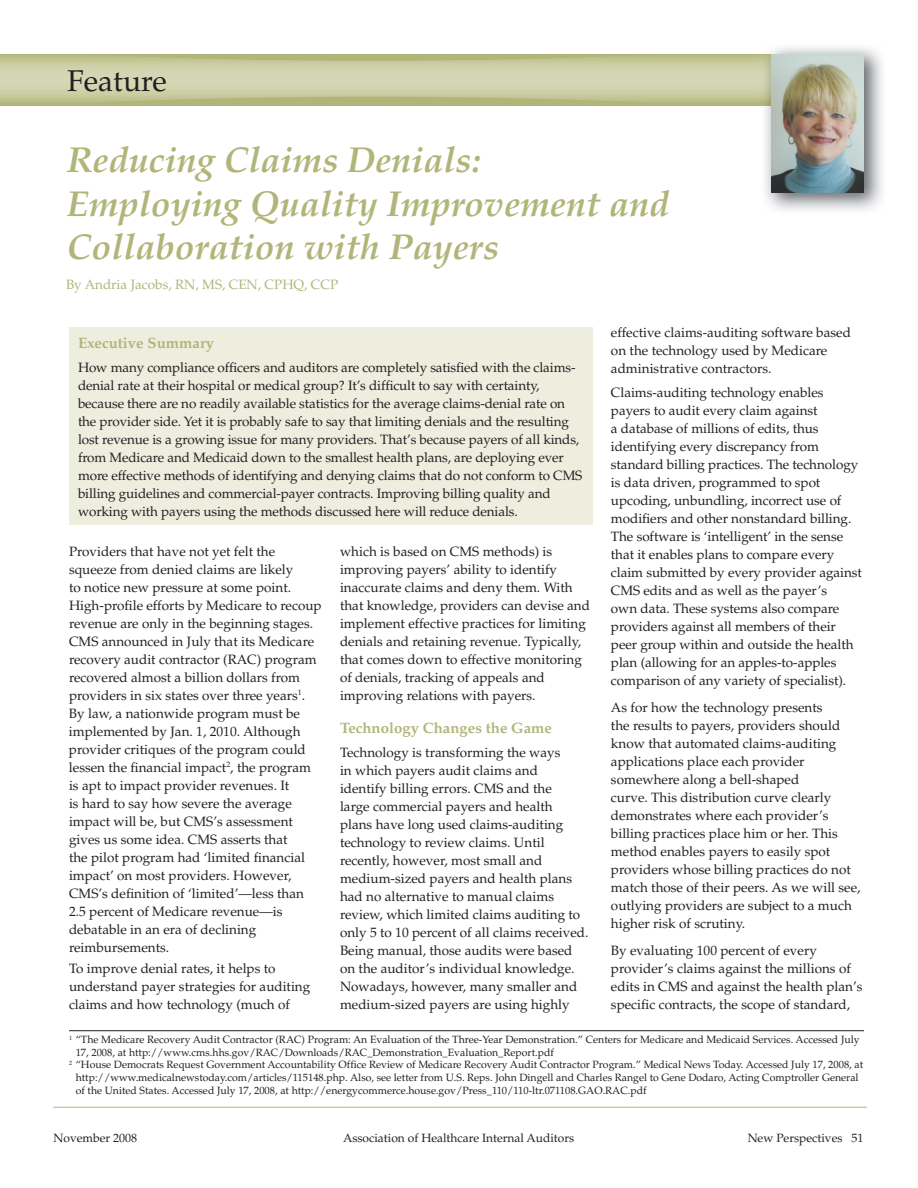
<style>
.page{position:relative;width:918px;height:1188px;background:#fff}
.page>*{position:absolute;margin:0;border:0;box-sizing:border-box;transform-origin:0 0}
.t1{font:italic 700 36px/43.2px "Palatino";color:#b1b579}
.t2{font:30px "Palatino";color:#231f20}
.t3{font:700 15px "Palatino";color:#b1b579}
.t4{font:13.5px/18px "Palatino";color:#231f20}
.t5{font:13.5px "Palatino";color:#b1b579}
.t6{font:12px "Palatino";color:#231f20}
.t7{font:10.5px "Palatino";color:#231f20}
</style>
<div class="page">
<div style="left:0;top:54px;width:862px;height:51px;background:#b1b579"></div>
<svg style="left:0;top:55px;width:760px;height:47px;background:#c9cda2"></svg>
<hr style="left:54px;top:1107px;width:813px;height:1px;background:#b1b579">
<img style="left:760px;top:47px;width:122px;height:163px">
<img style="left:760px;top:54px;width:12px;height:51px">
<img style="left:772px;top:54px;width:92px;height:138px">
<div style="left:69px;top:327px;width:524px;height:198px;background:#edeede"></div>
<hr style="left:69px;top:1030px;width:795px;height:1px;background:#231f20">
<h2 class="t2" style="left:67px;top:63px;width:101px">Feature</h2>
<h1 class="t1" style="left:67px;top:139px;width:604px">Reducing Claims Denials:<br>Employing Quality Improvement and<br>Collaboration with Payers</h1>
<p class="t5" style="left:66px;top:276px;width:274px">By Andria Jacobs, RN, MS, CEN, CPHQ, CCP</p>
<p class="t3" style="left:78px;top:334px;width:138px">Executive Summary</p>
<p class="t4" style="left:78px;top:359px;width:506px">How many compliance officers and auditors are completely satisfied with the claims&shy;denial rate at their hospital or medical group? It’s difficult to say with certainty, because there are no readily available statistics for the average claims-denial rate on the provider side. Yet it is probably safe to say that limiting denials and the resulting lost revenue is a growing issue for many providers. That’s because payers of all kinds, from Medicare and Medicaid down to the smallest health plans, are deploying ever more effective methods of identifying and denying claims that do not conform to CMS billing guidelines and commercial-payer contracts. Improving billing quality and working with payers using the methods discussed here will reduce denials.</p>
<p class="t4" style="left:69px;top:543px;width:254px">Providers that have not yet felt the squeeze from denied claims are likely<br>to notice new pressure at some point.<br>High-profile efforts by Medicare to recoup revenue are only in the beginning stages.<br>CMS announced in July that its Medicare recovery audit contractor (RAC) program recovered almost a billion dollars from providers in six states over three years<sup>1</sup>.<br>By law, a nationwide program must be implemented by Jan. 1, 2010. Although provider critiques of the program could lessen the financial impact<sup>2</sup>, the program is apt to impact provider revenues. It<br>is hard to say how severe the average impact will be, but CMS’s assessment gives us some idea. CMS asserts that<br>the pilot program had ‘limited financial impact’ on most providers. However, CMS’s definition of ‘limited’—less than 2.5 percent of Medicare revenue—is debatable in an era of declining reimbursements.</p>
<p class="t4" style="left:69px;top:960px;width:243px">To improve denial rates, it helps to understand payer strategies for auditing claims and how technology (much of</p>
<p class="t4" style="left:340px;top:543px;width:252px">which is based on CMS methods) is improving payers’ ability to identify inaccurate claims and deny them. With that knowledge, providers can devise and implement effective practices for limiting denials and retaining revenue. Typically, that comes down to effective monitoring of denials, tracking of appeals and improving relations with payers.</p>
<p class="t3" style="left:340px;top:719px;width:214px">Technology Changes the Game</p>
<p class="t4" style="left:340px;top:744px;width:250px">Technology is transforming the ways<br>in which payers audit claims and<br>identify billing errors. CMS and the<br>large commercial payers and health<br>plans have long used claims-auditing technology to review claims. Until recently, however, most small and medium-sized payers and health plans had no alternative to manual claims review, which limited claims auditing to only 5 to 10 percent of all claims received.<br>Being manual, those audits were based on the auditor’s individual knowledge.<br>Nowadays, however, many smaller and medium-sized payers are using highly</p>
<p class="t4" style="left:611px;top:324px;width:241px">effective claims-auditing software based on the technology used by Medicare administrative contractors.</p>
<p class="t4" style="left:611px;top:384px;width:252px">Claims-auditing technology enables payers to audit every claim against<br>a database of millions of edits, thus identifying every discrepancy from standard billing practices. The technology is data driven, programmed to spot upcoding, unbundling, incorrect use of modifiers and other nonstandard billing.<br>The software is ‘intelligent’ in the sense that it enables plans to compare every claim submitted by every provider against CMS edits and as well as the payer’s<br>own data. These systems also compare providers against all members of their peer group within and outside the health plan (allowing for an apples-to-apples comparison of any variety of specialist).</p>
<p class="t4" style="left:611px;top:698px;width:251px">As for how the technology presents<br>the results to payers, providers should know that automated claims-auditing applications place each provider somewhere along a bell-shaped<br>curve. This distribution curve clearly demonstrates where each provider’s billing practices place him or her. This method enables payers to easily spot providers whose billing practices do not match those of their peers. As we will see, outlying providers are subject to a much higher risk of scrutiny.</p>
<p class="t4" style="left:611px;top:941px;width:253px">By evaluating 100 percent of every provider’s claims against the millions of edits in CMS and against the health plan’s specific contracts, the scope of standard,</p>
<p class="t7" style="left:69px;top:1033px;width:792px"><sup>1</sup> “The Medicare Recovery Audit Contractor (RAC) Program: An Evaluation of the Three-Year Demonstration.” Centers for Medicare and Medicaid Services. Accessed July</p>
<p class="t7" style="left:76px;top:1046px;width:480px">17, 2008, at http://www.cms.hhs.gov/RAC/Downloads/RAC_Demonstration_Evaluation_Report.pdf</p>
<p class="t7" style="left:69px;top:1059px;width:796px"><sup>2</sup> “House Democrats Request Government Accountability Office Review of Medicare Recovery Audit Contractor Program.” Medical News Today. Accessed July 17, 2008, at</p>
<p class="t7" style="left:76px;top:1071px;width:784px">http://www.medicalnewstoday.com/articles/115148.php. Also, see letter from U.S. Reps. John Dingell and Charles Rangel to Gene Dodaro, Acting Comptroller General</p>
<p class="t7" style="left:76px;top:1084px;width:573px">of the United States. Accessed July 17, 2008, at http://energycommerce.house.gov/Press_110/110-ltr.071108.GAO.RAC.pdf</p>
<p class="t6" style="left:54px;top:1131px;width:85px">November 2008</p>
<p class="t6" style="left:343px;top:1131px;width:233px">Association of Healthcare Internal Auditors</p>
<p class="t6" style="left:748px;top:1131px;width:117px">New Perspectives 51</p>
</div>
